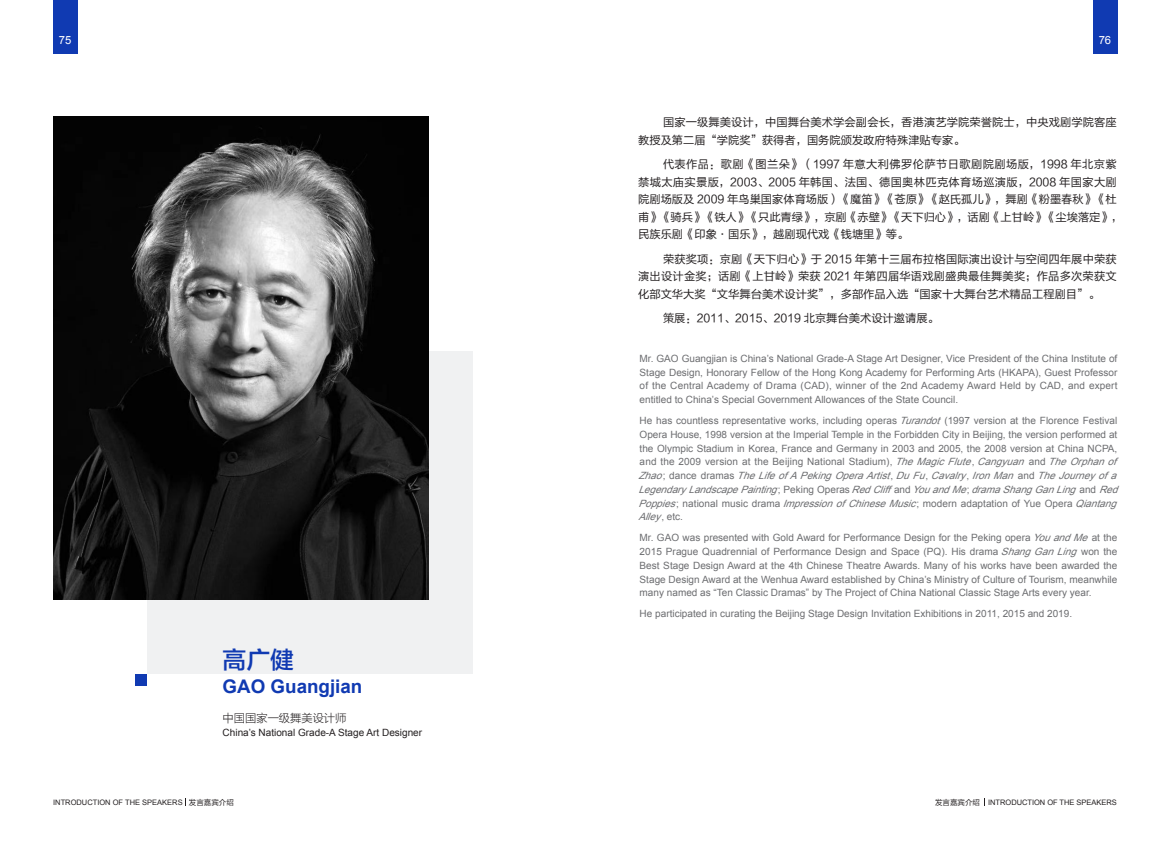
<style>
.page{position:relative;width:1170px;height:851px;background:#fff}
.page>*{position:absolute;margin:0;border:0;box-sizing:border-box;transform-origin:0 0}
.t1{font:23.75px "FZLTZHJW GB1 0";color:#103ab2}
.t2{font:700 18.75px "Arial";color:#103ab2}
.t3{font:11.25px/17.5px "FZLTHJW GB1 0";color:#231f20}
.t4{font:11.25px "FZLTXHJW GB1 0";color:#231f20}
.t5{font:11.25px "Arial";color:#fff}
.t6{font:10px/13.8px "Arial";color:#6c6d70;text-align:justify}
.t7{font:10px "Arial";color:#231f20}
.t8{font:7.5px "Arial";color:#231f20}
.s1{font-family:"FZLTHJW GB1 0"}
.s2{font-style:italic}
</style>
<div class="page">
<div style="left:147px;top:351px;width:325px;height:322px;background:#f0f1f2"></div>
<div style="left:135px;top:673px;width:12px;height:12px;background:#103ab2"></div>
<img style="left:53px;top:116px;width:376px;height:484px">
<div style="left:53px;top:0;width:25px;height:53px;background:#103ab2"></div>
<div style="left:1092px;top:0;width:25px;height:53px;background:#103ab2"></div>
<p class="t5" style="left:59px;top:33px;width:14px">75</p>
<h1 class="t1" style="left:223px;top:646px;width:73px">高广健</h1>
<h2 class="t2" style="left:223px;top:674px;width:141px">GAO Guangjian</h2>
<p class="t4" style="left:223px;top:711px;width:125px">中国国家一级舞美设计师</p>
<p class="t7" style="left:223px;top:726px;width:201px">China’s National Grade-A Stage Art Designer</p>
<p class="t8" style="left:53px;top:797px;width:182px">INTRODUCTION OF THE SPEAKERS <span class="s1">发言嘉宾介绍</span></p>
<p class="t5" style="left:1098px;top:33px;width:14px">76</p>
<p class="t3" style="left:638px;top:114px;width:480px;text-indent:25px">国家一级舞美设计，中国舞台美术学会副会长，香港演艺学院荣誉院士，中央戏剧学院客座教授及第二届“学院奖”获得者，国务院颁发政府特殊津贴专家。</p>
<p class="t3" style="left:638px;top:156px;width:485px;text-indent:25px">代表作品：歌剧《图兰朵》（1997 年意大利佛罗伦萨节日歌剧院剧场版，1998 年北京紫禁城太庙实景版，2003、2005 年韩国、法国、德国奥林匹克体育场巡演版，2008 年国家大剧院剧场版及 2009 年鸟巢国家体育场版）《魔笛》《苍原》《赵氏孤儿》，舞剧《粉墨春秋》《杜甫》《骑兵》《铁人》《只此青绿》，京剧《赤壁》《天下归心》，话剧《上甘岭》《尘埃落定》，民族乐剧《印象·国乐》，越剧现代戏《钱塘里》等。</p>
<p class="t3" style="left:638px;top:250px;width:480px;text-align:justify;text-indent:25px">荣获奖项：京剧《天下归心》于 2015 年第十三届布拉格国际演出设计与空间四年展中荣获演出设计金奖；话剧《上甘岭》荣获 2021 年第四届华语戏剧盛典最佳舞美奖；作品多次荣获文化部文华大奖“文华舞台美术设计奖”，多部作品入选“国家十大舞台艺术精品工程剧目”。</p>
<p class="t3" style="left:663px;top:310px;width:277px">策展：2011、2015、2019 北京舞台美术设计邀请展。</p>
<p class="t6" style="left:639px;top:351px;width:479px">Mr. GAO Guangjian is China’s National Grade-A Stage Art Designer, Vice President of the China Institute of Stage Design, Honorary Fellow of the Hong Kong Academy for Performing Arts (HKAPA), Guest Professor of the Central Academy of Drama (CAD), winner of the 2nd Academy Award Held by CAD, and expert entitled to China’s Special Government Allowances of the State Council.</p>
<p class="t6" style="left:638px;top:414px;width:485px;text-align:left">He has countless representative works, including operas <span class="s2">Turandot</span>(1997 version at the Florence Festival Opera House, 1998 version at the Imperial Temple in the Forbidden City in Beijing, the version performed at the Olympic Stadium in Korea, France and Germany in 2003 and 2005, the 2008 version at China NCPA, and the 2009 version at the Beijing National Stadium), <span class="s2">TheMagicFlute</span>, <span class="s2">Cangyuan</span> and <span class="s2">TheOrphanof Zhao</span>; d a n c e d r a m a s <span class="s2">TheLifeofAPekingOperaArtist</span>, <span class="s2">DuFu</span>, <span class="s2">Cavalry</span> , <span class="s2">IronMan</span> a n d <span class="s2">TheJourneyofa LegendaryLandscapePainting</span>; P e k i n g O p e r a s <span class="s2">RedCliff</span>a n d <span class="s2">YouandMe</span>; <span class="s2">dramaShangGanLing</span> a n d <span class="s2">Red Poppies</span>; national music drama <span class="s2">ImpressionofChineseMusic</span>; modern adaptation of Yue Opera <span class="s2">Qiantang Alley</span>, e t c .</p>
<p class="t6" style="left:639px;top:531px;width:479px">Mr. GAO was presented with Gold Award for Performance Design for the Peking opera <span class="s2">YouandMe</span> at the 2015 Prague Quadrennial of Performance Design and Space (PQ). His drama <span class="s2">ShangGanLing</span> won the Best Stage Design Award at the 4th Chinese Theatre Awards. Many of his works have been awarded the Stage Design Award at the Wenhua Award established by China’s Ministry of Culture of Tourism, meanwhile many named as “Ten Classic Dramas” by The Project of China National Classic Stage Arts every year.</p>
<p class="t6" style="left:639px;top:606px;width:434px">He participated in curating the Beijing Stage Design Invitation Exhibitions in 2011, 2015 and 2019.</p>
<p class="t8" style="left:935px;top:797px;width:183px"><span class="s1">发言嘉宾介绍</span> INTRODUCTION OF THE SPEAKERS</p>
</div>
